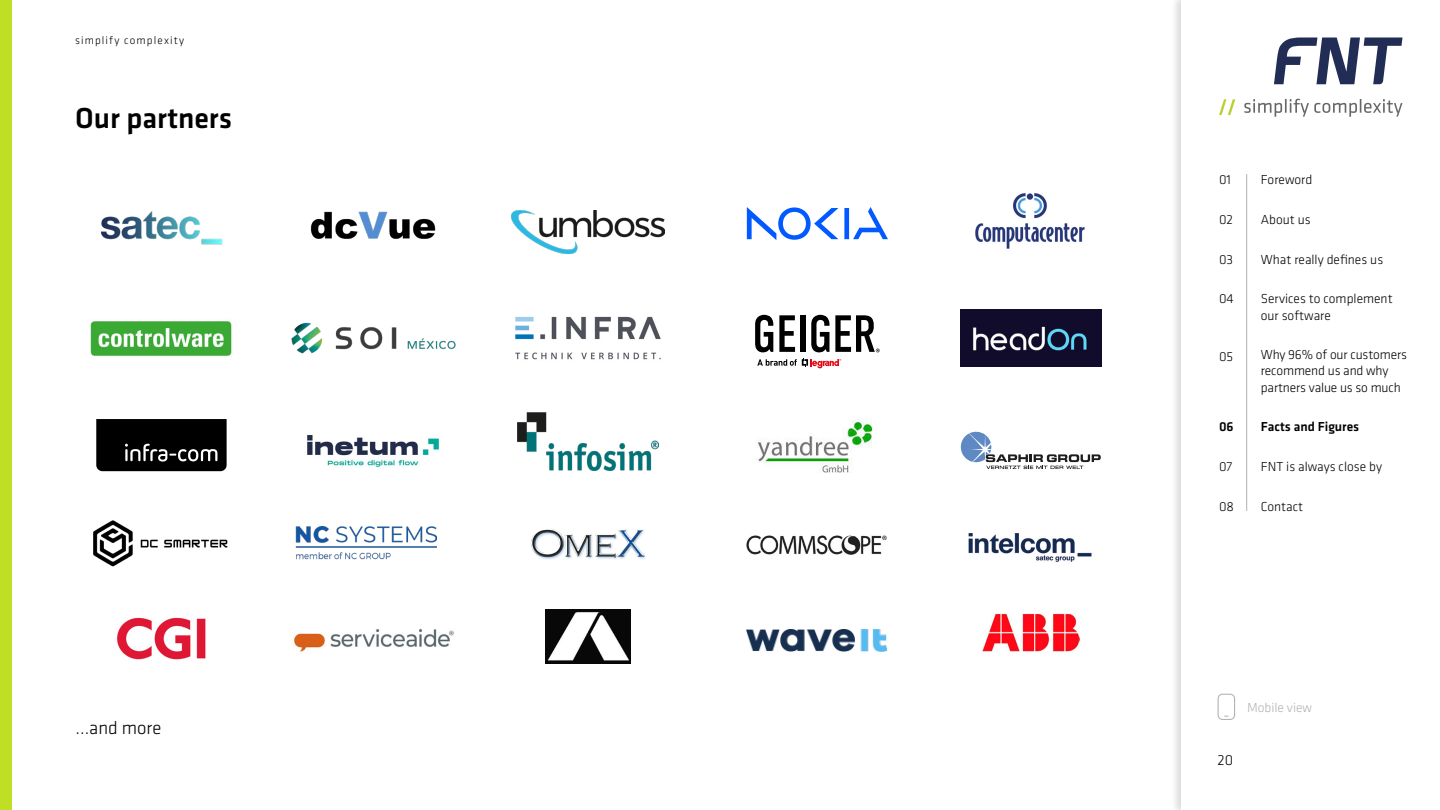
<style>
.page{position:relative;width:1440px;height:810px;background:#fff}
.page>*{position:absolute;margin:0;border:0;box-sizing:border-box;transform-origin:0 0}
.t1{font:500 30px "Klavika Basic";color:#000}
.t2{font:300 18.75px "Klavika";color:#000}
.t3{font:300 15px "Klavika";color:#000}
.t4{font:300 13.5px/16.2px "Klavika";color:#000}
.t5{font:500 13.5px "Klavika";color:#000}
.t6{font:300 13.5px "Klavika";color:#b3b3b3}
.t7{font:300 11.25px "Klavika";letter-spacing:.1em;color:#000}
</style>
<div class="page">
<div style="left:0;top:0;width:12px;height:810px;background:#bfdf26"></div>
<img style="left:960px;top:310px;width:141px;height:56px">
<img style="left:968px;top:533px;width:124px;height:29px">
<img style="left:975px;top:193px;width:110px;height:56px">
<svg style="left:960px;top:431px;width:141px;height:38px"></svg>
<img style="left:291px;top:322px;width:165px;height:32px">
<img style="left:294px;top:629px;width:160px;height:23px">
<img style="left:295px;top:527px;width:141px;height:33px">
<img style="left:310px;top:211px;width:126px;height:28px">
<img style="left:307px;top:435px;width:132px;height:33px">
<img style="left:117px;top:617px;width:89px;height:43px">
<img style="left:91px;top:321px;width:141px;height:36px">
<img style="left:101px;top:211px;width:122px;height:34px">
<img style="left:93px;top:520px;width:135px;height:47px">
<svg style="left:96px;top:419px;width:131px;height:52px;background:#131313"></svg>
<img style="left:515px;top:316px;width:146px;height:44px">
<img style="left:518px;top:413px;width:141px;height:58px">
<img style="left:531px;top:529px;width:115px;height:31px">
<img style="left:545px;top:610px;width:86px;height:54px">
<svg style="left:757px;top:359px;width:84px;height:9px"></svg>
<svg style="left:755px;top:315px;width:18px;height:37px"></svg>
<svg style="left:779px;top:315px;width:16px;height:37px"></svg>
<div style="left:800px;top:315px;width:6px;height:37px;background:#000"></div>
<svg style="left:811px;top:315px;width:18px;height:37px"></svg>
<svg style="left:835px;top:315px;width:45px;height:37px"></svg>
<img style="left:747px;top:629px;width:141px;height:23px">
<img style="left:747px;top:535px;width:140px;height:20px">
<svg style="left:747px;top:207px;width:141px;height:33px"></svg>
<img style="left:758px;top:418px;width:115px;height:55px">
<img style="left:982px;top:613px;width:98px;height:39px">
<img style="left:512px;top:210px;width:152px;height:44px">
<div style="left:1170px;top:0;width:270px;height:810px;background:#000;opacity:.15"></div>
<div style="left:1181px;top:0;width:259px;height:810px;background:#fff"></div>
<svg style="left:1219px;top:99px;width:16px;height:16px"></svg>
<svg style="left:1244px;top:99px;width:158px;height:18px"></svg>
<svg style="left:1274px;top:38px;width:128px;height:46px"></svg>
<svg style="left:1218px;top:694px;width:17px;height:26px"></svg>
<hr style="left:1246px;top:174px;width:1px;height:337px;background:#b3b3b3">
<p class="t7" style="left:75px;top:33px;width:111px">simplify complexity</p>
<h1 class="t1" style="left:75px;top:98px;width:159px">Our partners</h1>
<h2 class="t2" style="left:76px;top:717px;width:87px">...and more</h2>
<p class="t4" style="left:1219px;top:171px;width:13px">01</p>
<p class="t4" style="left:1261px;top:171px;width:53px">Foreword</p>
<p class="t4" style="left:1219px;top:211px;width:16px">02</p>
<p class="t4" style="left:1219px;top:251px;width:16px">03</p>
<p class="t4" style="left:1219px;top:291px;width:16px">04</p>
<p class="t4" style="left:1261px;top:211px;width:51px">About us</p>
<p class="t4" style="left:1261px;top:251px;width:124px">What really defines us</p>
<p class="t4" style="left:1261px;top:291px;width:133px">Services to complement our software</p>
<p class="t4" style="left:1261px;top:347px;width:148px">Why 96% of our customers recommend us and why partners value us so much</p>
<p class="t4" style="left:1219px;top:348px;width:16px">05</p>
<p class="t5" style="left:1219px;top:418px;width:16px">06</p>
<p class="t5" style="left:1261px;top:418px;width:100px">Facts and Figures</p>
<p class="t4" style="left:1219px;top:458px;width:15px">07</p>
<p class="t4" style="left:1219px;top:498px;width:17px">08</p>
<p class="t4" style="left:1261px;top:458px;width:123px">FNT is always close by</p>
<p class="t4" style="left:1261px;top:498px;width:44px">Contact</p>
<p class="t6" style="left:1247px;top:699px;width:66px">Mobile view</p>
<p class="t3" style="left:1218px;top:751px;width:17px">20</p>
</div>
